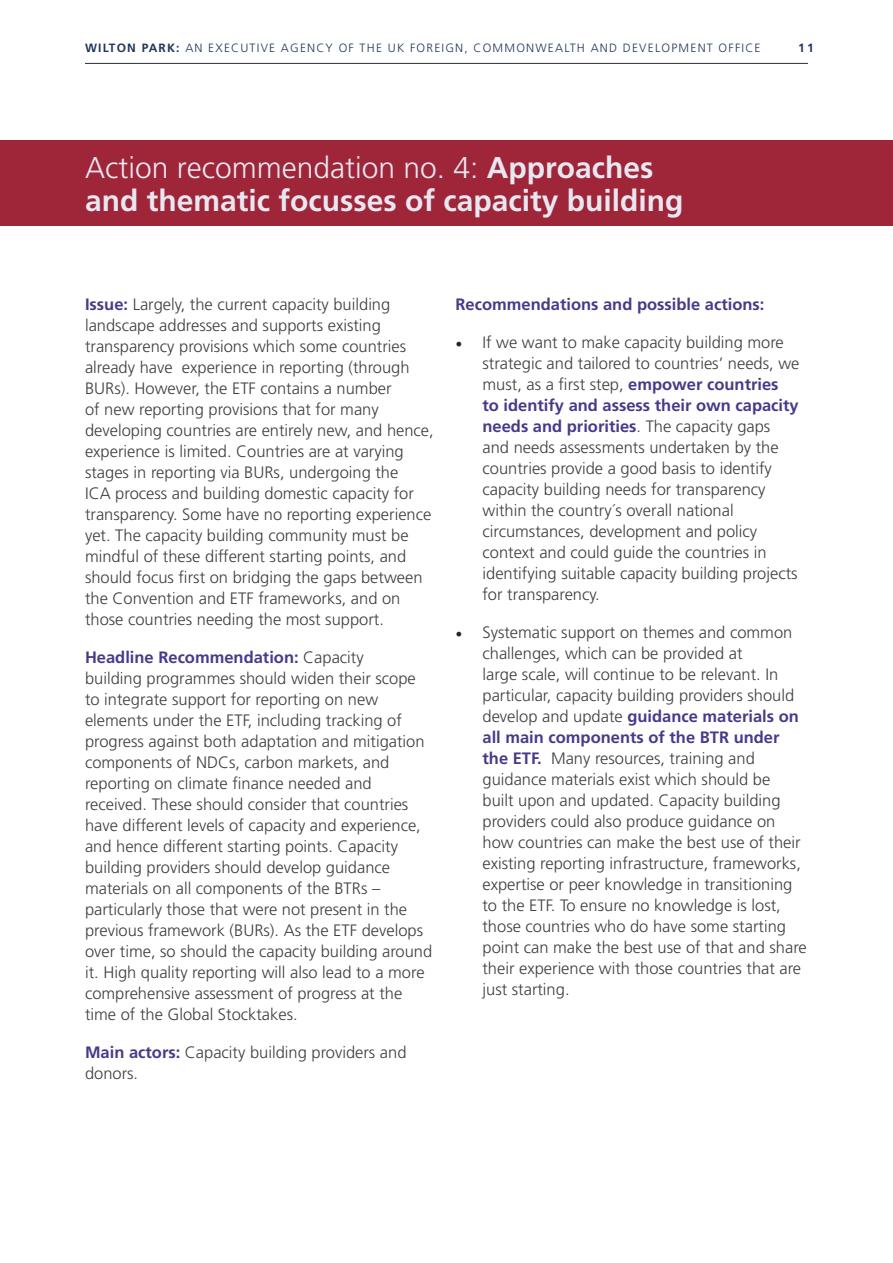
<style>
.page{position:relative;width:893px;height:1263px;background:#fff}
.page>*{position:absolute;margin:0;border:0;box-sizing:border-box;transform-origin:0 0}
.t1{font:700 30px/33px "Frutiger";color:#e7e7f2}
.t2{font:300 16.5px/21px "Frutiger";color:#3f3e40}
.t3{font:700 16.5px "Frutiger";color:#463b8a}
.t4{font:300 12px "Frutiger";letter-spacing:.1em;color:#21365b}
.t5{font:700 12px "Frutiger";color:#21365b}
.s1{font-weight:700}
.s2{font-weight:300}
.s3{font-weight:700;color:#463b8a}
.s4{font-family:"Minion Pro";font-weight:400;font-size:18px;color:#252527}
</style>
<div class="page">
<hr style="left:85px;top:63px;width:723px;height:1px;background:#2e2f31">
<div style="left:0;top:140px;width:893px;height:85px;background:#9f2639"></div>
<p class="t4" style="left:85px;top:41px;width:677px"><span class="s1">WILTON PARK:</span> AN EXECUTIVE AGENCY OF THE UK FOREIGN, COMMONWEALTH AND DEVELOPMENT OFFICE</p>
<p class="t5" style="left:798px;top:40px;width:17px">11</p>
<h1 class="t1" style="left:85px;top:151px;width:600px"><span class="s2">Action recommendation no. 4:</span> Approaches and thematic focusses of capacity building</h1>
<p class="t2" style="left:85px;top:294px;width:350px"><span class="s3">Issue:</span> Largely, the current capacity building landscape addresses and supports existing transparency provisions which some countries already have experience in reporting (through BURs). However, the ETF contains a number<br>of new reporting provisions that for many developing countries are entirely new, and hence, experience is limited. Countries are at varying stages in reporting via BURs, undergoing the<br>ICA process and building domestic capacity for transparency. Some have no reporting experience yet. The capacity building community must be mindful of these different starting points, and should focus first on bridging the gaps between the Convention and ETF frameworks, and on those countries needing the most support.</p>
<p class="t2" style="left:85px;top:647px;width:349px"><span class="s3">Headline Recommendation:</span> Capacity<br>building programmes should widen their scope to integrate support for reporting on new elements under the ETF, including tracking of progress against both adaptation and mitigation components of NDCs, carbon markets, and reporting on climate finance needed and received. These should consider that countries have different levels of capacity and experience, and hence different starting points. Capacity building providers should develop guidance materials on all components of the BTRs – particularly those that were not present in the previous framework (BURs). As the ETF develops over time, so should the capacity building around it. High quality reporting will also lead to a more comprehensive assessment of progress at the time of the Global Stocktakes.</p>
<p class="t2" style="left:85px;top:1042px;width:323px"><span class="s3">Main actors:</span> Capacity building providers and donors.</p>
<p class="t3" style="left:455px;top:295px;width:310px">Recommendations and possible actions:</p>
<p class="t2" style="left:482px;top:332px;width:318px;text-indent:-27px"><span class="s4">•</span> If we want to make capacity building more strategic and tailored to countries’ needs, we must, as a first step, <span class="s3">empower countries<br>to identify and assess their own capacity needs and priorities</span>. The capacity gaps and needs assessments undertaken by the countries provide a good basis to identify capacity building needs for transparency within the country´s overall national circumstances, development and policy context and could guide the countries in identifying suitable capacity building projects for transparency.</p>
<p class="t2" style="left:482px;top:622px;width:326px;text-indent:-27px"><span class="s4">•</span> Systematic support on themes and common challenges, which can be provided at<br>large scale, will continue to be relevant. In particular, capacity building providers should develop and update <span class="s3">guidance materials on all main components of the BTR under the ETF.</span> Many resources, training and guidance materials exist which should be<br>built upon and updated. Capacity building providers could also produce guidance on how countries can make the best use of their existing reporting infrastructure, frameworks, expertise or peer knowledge in transitioning to the ETF. To ensure no knowledge is lost, those countries who do have some starting point can make the best use of that and share their experience with those countries that are just starting.</p>
</div>
